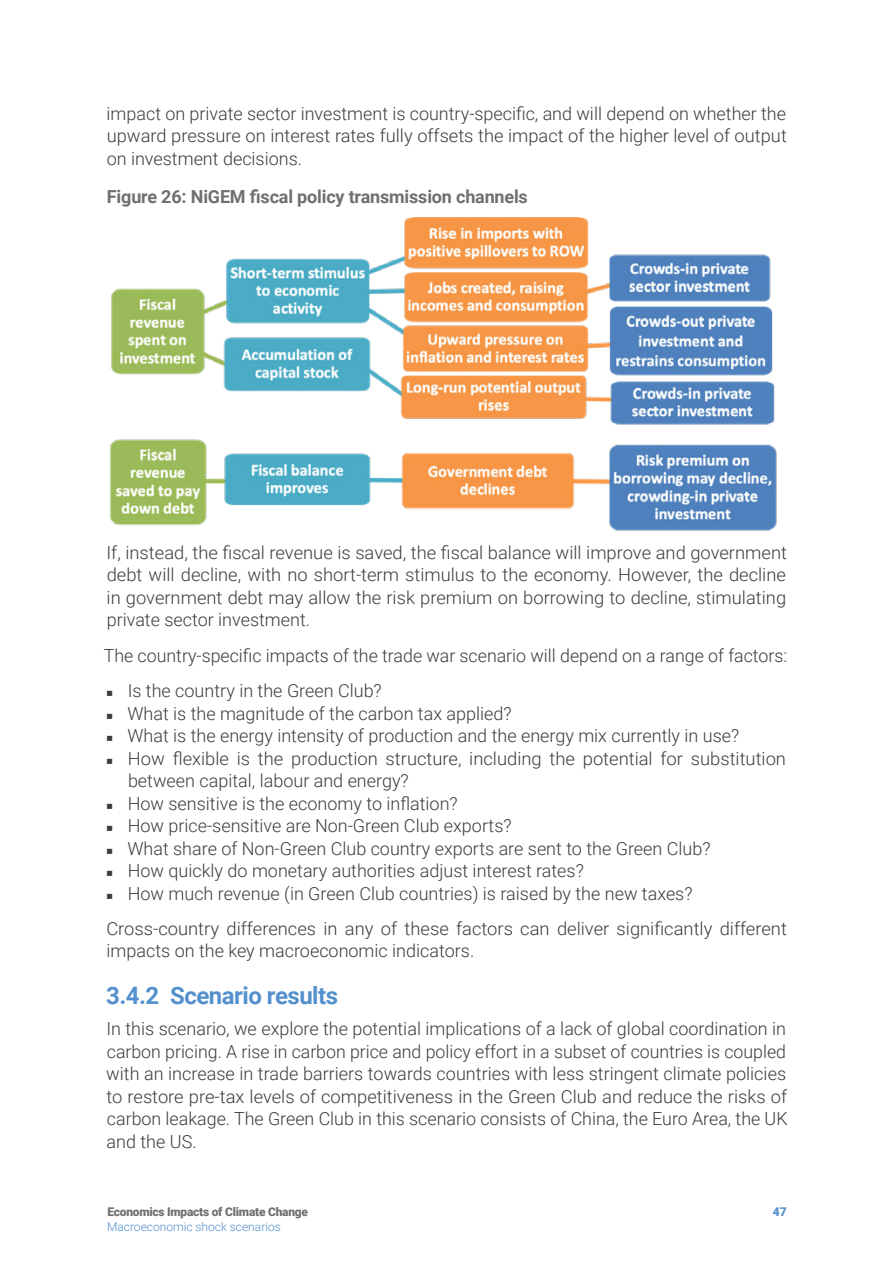
<style>
.page{position:relative;width:893px;height:1263px;background:#fff}
.page>*{position:absolute;margin:0;border:0;box-sizing:border-box;transform-origin:0 0}
.t1{font:700 24px "Roboto";letter-spacing:-.02em;color:#5390cd}
.t2{font:300 18px/22.5px "Roboto";color:#3c3c3b;text-align:justify}
.t3{font:700 18px "Roboto";letter-spacing:-.01em;color:#706f6f}
.t4{font:900 12px "Roboto";letter-spacing:-.02em;color:#706f6f}
.t5{font:300 12px "Roboto";color:#5390cd}
.t6{font:900 12px "Roboto";color:#5390cd}
</style>
<div class="page">
<img style="left:110px;top:218px;width:667px;height:313px">
<p class="t2" style="left:107px;top:101px;width:682px">impact on private sector investment is country-specific, and will depend on whether the upward pressure on interest rates fully offsets the impact of the higher level of output on investment decisions.</p>
<p class="t3" style="left:107px;top:184px;width:422px">Figure 26: NiGEM fiscal policy transmission channels</p>
<p class="t2" style="left:106px;top:541px;width:682px">If, instead, the fiscal revenue is saved, the fiscal balance will improve and government debt will decline, with no short-term stimulus to the economy. However, the decline in government debt may allow the risk premium on borrowing to decline, stimulating private sector investment.</p>
<p class="t2" style="left:104px;top:637px;width:685px;line-height:35.2px">The country-specific impacts of the trade war scenario will depend on a range of factors: ◾ Is the country in the Green Club?</p>
<p class="t2" style="left:105px;top:701px;width:408px">◾ What is the magnitude of the carbon tax applied?</p>
<p class="t2" style="left:105px;top:724px;width:636px">◾ What is the energy intensity of production and the energy mix currently in use?</p>
<p class="t2" style="left:105px;top:746px;width:683px">◾ How flexible is the production structure, including the potential for substitution</p>
<p class="t2" style="left:128px;top:769px;width:282px">between capital, labour and energy?</p>
<p class="t2" style="left:105px;top:791px;width:354px">◾ How sensitive is the economy to inflation?</p>
<p class="t2" style="left:105px;top:814px;width:408px">◾ How price-sensitive are Non-Green Club exports?</p>
<p class="t2" style="left:105px;top:836px;width:607px">◾ What share of Non-Green Club country exports are sent to the Green Club?</p>
<p class="t2" style="left:105px;top:859px;width:480px">◾ How quickly do monetary authorities adjust interest rates?</p>
<p class="t2" style="left:105px;top:881px;width:589px">◾ How much revenue (in Green Club countries) is raised by the new taxes?</p>
<p class="t2" style="left:106px;top:916px;width:682px">Cross-country differences in any of these factors can deliver significantly different impacts on the key macroeconomic indicators.</p>
<h1 class="t1" style="left:106px;top:979px;width:234px">3.4.2 Scenario results</h1>
<p class="t2" style="left:106px;top:1017px;width:683px">In this scenario, we explore the potential implications of a lack of global coordination in carbon pricing. A rise in carbon price and policy effort in a subset of countries is coupled with an increase in trade barriers towards countries with less stringent climate policies to restore pre-tax levels of competitiveness in the Green Club and reduce the risks of carbon leakage. The Green Club in this scenario consists of China, the Euro Area, the UK and the US.</p>
<p class="t4" style="left:107px;top:1203px;width:202px">Economics Impacts of Climate Change</p>
<p class="t6" style="left:773px;top:1203px;width:15px">47</p>
<p class="t5" style="left:107px;top:1218px;width:175px">Macroeconomic shock scenarios</p>
</div>
